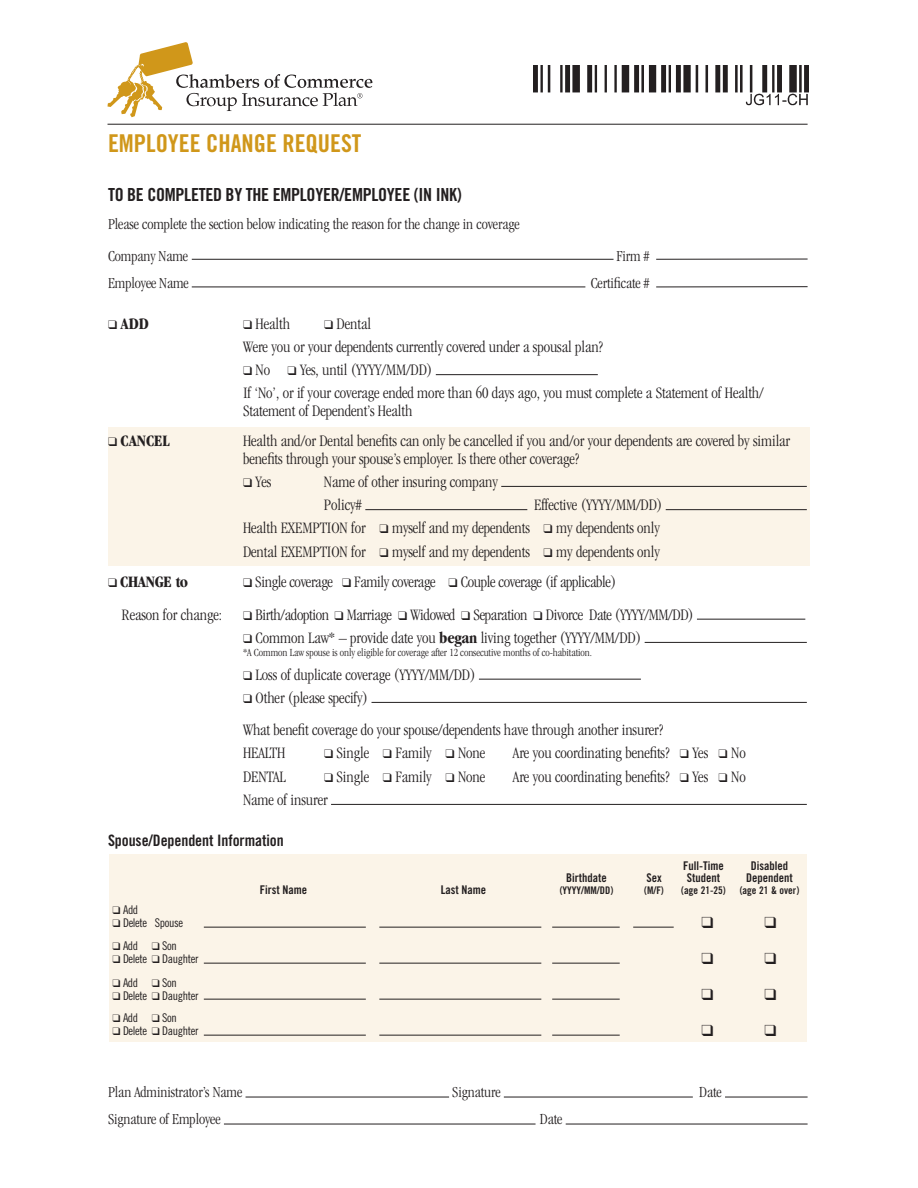
<style>
.page{position:relative;width:918px;height:1188px;background:#fff}
.page>*{position:absolute;margin:0;border:0;box-sizing:border-box;transform-origin:0 0}
.t1{font:24.6px "Trade Gothic Bold Cond Twenty";color:#d0971a}
.Trade_Heads{font:18px "Trade Gothic Bold Cond Twenty";letter-spacing:-.015em;color:#231f20}
.Body_copy{font:300 condensed 16.5px/17.2px "Garamond";letter-spacing:-.005em;color:#231f20}
.Body_copy-2{font:700 condensed 16.5px "Garamond";letter-spacing:-.005em;color:#231f20}
.Body_copy-3{font:300 condensed 15.75px "Garamond";letter-spacing:-.005em;color:#231f20}
.Body_copy-4{font:15.75px "Trade Gothic Bold Cond Twenty";letter-spacing:-.005em;color:#231f20}
.Form_copy{font:12px "Trade Gothic Cond Eighteen";letter-spacing:-.03em;color:#231f20}
.Form_copy-2{font:12px "Trade Gothic Bold Cond Twenty";color:#231f20}
.Body_copy-5{font:300 condensed 11.25px "Garamond";letter-spacing:-.005em;color:#231f20}
.Form_copy-3{font:10.5px "Trade Gothic Bold Cond Twenty";color:#231f20}
.s1{font-weight:700}
</style>
<div class="page">
<div style="left:109px;top:855px;width:698px;height:187px;background:#fbf4e8"></div>
<div style="left:108px;top:427px;width:702px;height:139px;background:#fbf4e8"></div>
<img style="left:534px;top:66px;width:275px;height:40px">
<hr style="left:108px;top:124px;width:700px;height:1px;background:#231f20">
<svg style="left:108px;top:42px;width:264px;height:75px"></svg>
<hr style="left:436px;top:374px;width:162px;height:1px;background:#231f20">
<hr style="left:501px;top:486px;width:306px;height:1px;background:#231f20">
<hr style="left:365px;top:509px;width:162px;height:1px;background:#231f20">
<hr style="left:666px;top:509px;width:141px;height:1px;background:#231f20">
<hr style="left:697px;top:619px;width:108px;height:1px;background:#231f20">
<hr style="left:645px;top:642px;width:162px;height:1px;background:#231f20">
<hr style="left:479px;top:679px;width:162px;height:1px;background:#231f20">
<hr style="left:372px;top:702px;width:435px;height:1px;background:#231f20">
<hr style="left:331px;top:804px;width:476px;height:1px;background:#231f20">
<hr style="left:192px;top:259px;width:422px;height:1px;background:#231f20">
<hr style="left:656px;top:259px;width:152px;height:1px;background:#231f20">
<hr style="left:192px;top:287px;width:393px;height:1px;background:#231f20">
<hr style="left:656px;top:286px;width:152px;height:1px;background:#231f20">
<hr style="left:246px;top:1097px;width:203px;height:1px;background:#231f20">
<hr style="left:504px;top:1097px;width:189px;height:1px;background:#231f20">
<hr style="left:725px;top:1097px;width:83px;height:1px;background:#231f20">
<hr style="left:224px;top:1124px;width:312px;height:1px;background:#231f20">
<hr style="left:566px;top:1124px;width:242px;height:1px;background:#231f20">
<hr style="left:204px;top:927px;width:162px;height:1px;background:#231f20">
<hr style="left:379px;top:927px;width:162px;height:1px;background:#231f20">
<hr style="left:552px;top:927px;width:68px;height:1px;background:#231f20">
<hr style="left:633px;top:927px;width:41px;height:1px;background:#231f20">
<hr style="left:204px;top:963px;width:162px;height:1px;background:#231f20">
<hr style="left:379px;top:963px;width:162px;height:1px;background:#231f20">
<hr style="left:552px;top:963px;width:68px;height:1px;background:#231f20">
<hr style="left:204px;top:999px;width:162px;height:1px;background:#231f20">
<hr style="left:379px;top:999px;width:162px;height:1px;background:#231f20">
<hr style="left:552px;top:999px;width:68px;height:1px;background:#231f20">
<hr style="left:204px;top:1035px;width:162px;height:1px;background:#231f20">
<hr style="left:379px;top:1035px;width:162px;height:1px;background:#231f20">
<hr style="left:552px;top:1035px;width:68px;height:1px;background:#231f20">
<p class="t1" style="left:108px;top:128px;width:255px">EMPLOYEE CHANGE REQUEST</p>
<p class="Trade_Heads" style="left:108px;top:183px;width:355px">TO BE COMPLETED BY THE EMPLOYER/EMPLOYEE (IN INK)</p>
<p class="Body_copy-3" style="left:108px;top:216px;width:413px">Please complete the section below indicating the reason for the change in coverage</p>
<p class="Body_copy-3" style="left:108px;top:247px;width:82px">Company Name</p>
<p class="Body_copy-3" style="left:616px;top:247px;width:35px">Firm #</p>
<p class="Body_copy-3" style="left:108px;top:274px;width:82px">Employee Name</p>
<p class="Body_copy-3" style="left:591px;top:274px;width:61px">Certificate #</p>
<p class="Body_copy-2" style="left:108px;top:314px;width:42px">❑ ADD</p>
<p class="Body_copy" style="left:243px;top:315px;width:49px">❑ Health</p>
<p class="Body_copy" style="left:324px;top:315px;width:49px">❑ Dental</p>
<p class="Body_copy" style="left:243px;top:338px;width:362px">Were you or your dependents currently covered under a spousal plan?</p>
<p class="Body_copy" style="left:243px;top:361px;width:191px">❑ No ❑ Yes, until (YYYY/MM/DD)</p>
<p class="Body_copy" style="left:243px;top:384px;width:522px">If ‘No’, or if your coverage ended more than 60 days ago, you must complete a Statement of Health/<br>Statement of Dependent’s Health</p>
<p class="Body_copy-2" style="left:108px;top:432px;width:63px">❑ CANCEL</p>
<p class="Body_copy" style="left:243px;top:432px;width:549px">Health and/or Dental benefits can only be cancelled if you and/or your dependents are covered by similar benefits through your spouse’s employer. Is there other coverage?</p>
<p class="Body_copy" style="left:243px;top:473px;width:30px">❑ Yes</p>
<p class="Body_copy" style="left:324px;top:473px;width:175px">Name of other insuring company</p>
<p class="Body_copy" style="left:324px;top:496px;width:39px">Policy#</p>
<p class="Body_copy" style="left:534px;top:496px;width:130px">Effective (YYYY/MM/DD)</p>
<p class="Body_copy" style="left:243px;top:519px;width:418px">Health EXEMPTION for ❑ myself and my dependents ❑ my dependents only</p>
<p class="Body_copy" style="left:243px;top:543px;width:418px">Dental EXEMPTION for ❑ myself and my dependents ❑ my dependents only</p>
<p class="Body_copy-2" style="left:108px;top:573px;width:82px">❑ CHANGE to</p>
<p class="Body_copy" style="left:243px;top:573px;width:375px">❑ Single coverage ❑ Family coverage ❑ Couple coverage (if applicable)</p>
<p class="Body_copy" style="left:122px;top:606px;width:102px">Reason for change:</p>
<p class="Body_copy" style="left:243px;top:606px;width:452px">❑ Birth/adoption ❑ Marriage ❑ Widowed ❑ Separation ❑ Divorce Date (YYYY/MM/DD)</p>
<p class="Body_copy" style="left:243px;top:629px;width:400px">❑ Common Law* – provide date you <span class="s1">began</span> living together (YYYY/MM/DD)</p>
<p class="Body_copy-5" style="left:243px;top:647px;width:351px">*A Common Law spouse is only eligible for coverage after 12 consecutive months of co-habitation.</p>
<p class="Body_copy" style="left:243px;top:666px;width:234px">❑ Loss of duplicate coverage (YYYY/MM/DD)</p>
<p class="Body_copy" style="left:243px;top:689px;width:127px">❑ Other (please specify)</p>
<p class="Body_copy" style="left:243px;top:721px;width:422px">What benefit coverage do your spouse/dependents have through another insurer?</p>
<p class="Body_copy" style="left:243px;top:744px;width:44px">HEALTH</p>
<p class="Body_copy" style="left:324px;top:744px;width:163px">❑ Single ❑ Family ❑ None</p>
<p class="Body_copy" style="left:513px;top:744px;width:234px">Are you coordinating benefits? ❑ Yes ❑ No</p>
<p class="Body_copy" style="left:243px;top:768px;width:44px">DENTAL</p>
<p class="Body_copy" style="left:324px;top:768px;width:163px">❑ Single ❑ Family ❑ None</p>
<p class="Body_copy" style="left:513px;top:768px;width:234px">Are you coordinating benefits? ❑ Yes ❑ No</p>
<p class="Body_copy" style="left:243px;top:791px;width:86px">Name of insurer</p>
<p class="Body_copy-4" style="left:108px;top:831px;width:177px">Spouse/Dependent Information</p>
<p class="Form_copy-2" style="left:683px;top:859px;width:42px">Full-Time</p>
<p class="Form_copy-2" style="left:751px;top:859px;width:39px">Disabled</p>
<p class="Form_copy" style="left:113px;top:903px;width:27px">❑ Add</p>
<p class="Form_copy" style="left:113px;top:916px;width:36px">❑ Delete</p>
<p class="Form_copy" style="left:112px;top:939px;width:27px">❑ Add</p>
<p class="Form_copy" style="left:112px;top:952px;width:87px">❑ Delete ❑ Daughter</p>
<p class="Form_copy" style="left:112px;top:975px;width:27px">❑ Add</p>
<p class="Form_copy" style="left:112px;top:988px;width:87px">❑ Delete ❑ Daughter</p>
<p class="Form_copy" style="left:112px;top:1011px;width:27px">❑ Add</p>
<p class="Form_copy" style="left:112px;top:1024px;width:87px">❑ Delete ❑ Daughter</p>
<p class="Form_copy" style="left:155px;top:916px;width:30px">Spouse</p>
<p class="Form_copy" style="left:152px;top:939px;width:27px">❑ Son</p>
<p class="Form_copy" style="left:152px;top:975px;width:27px">❑ Son</p>
<p class="Form_copy" style="left:152px;top:1011px;width:27px">❑ Son</p>
<p class="Form_copy-2" style="left:566px;top:871px;width:42px">Birthdate</p>
<p class="Form_copy-2" style="left:646px;top:871px;width:17px">Sex</p>
<p class="Form_copy-2" style="left:687px;top:871px;width:35px">Student</p>
<p class="Form_copy-2" style="left:746px;top:871px;width:48px">Dependent</p>
<p class="Form_copy-2" style="left:260px;top:883px;width:49px">First Name</p>
<p class="Form_copy-2" style="left:441px;top:883px;width:47px">Last Name</p>
<p class="Form_copy-3" style="left:560px;top:884px;width:55px">(YYYY/MM/DD)</p>
<p class="Form_copy-3" style="left:644px;top:884px;width:21px">(M/F)</p>
<p class="Form_copy-3" style="left:681px;top:884px;width:46px">(age 21-25)</p>
<p class="Form_copy-3" style="left:740px;top:884px;width:61px">(age 21 &amp; over)</p>
<p class="Body_copy-3" style="left:108px;top:1084px;width:136px">Plan Administrator’s Name</p>
<p class="Body_copy-3" style="left:452px;top:1084px;width:50px">Signature</p>
<p class="Body_copy-3" style="left:699px;top:1084px;width:24px">Date</p>
<p class="Body_copy-3" style="left:108px;top:1111px;width:114px">Signature of Employee</p>
<p class="Body_copy-3" style="left:540px;top:1111px;width:24px">Date</p>
</div>
